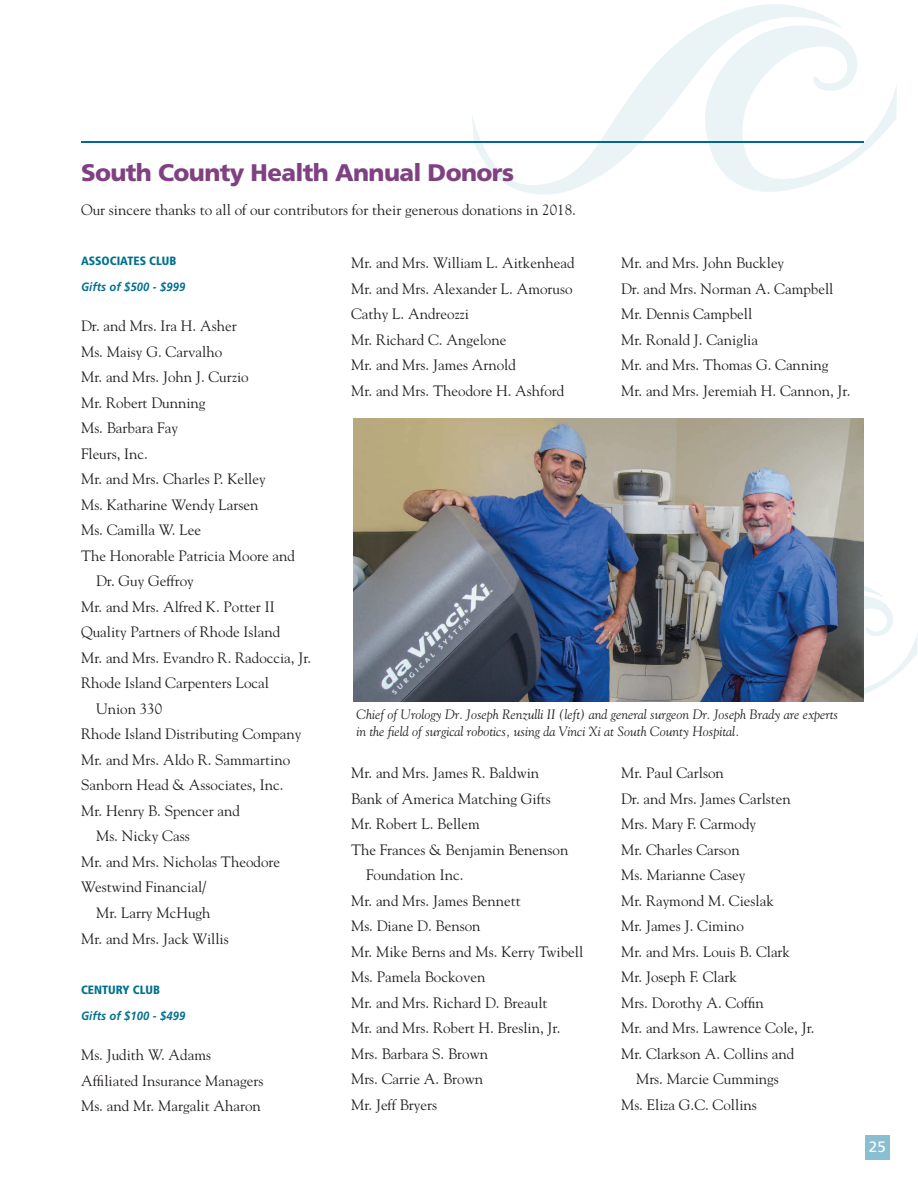
<style>
.page{position:relative;width:918px;height:1188px;background:#fff}
.page>*{position:absolute;margin:0;border:0;box-sizing:border-box;transform-origin:0 0}
.t1{font:900 24px "Frutiger";letter-spacing:-.025em;color:#804183}
.t2{font:15px/25.5px "Goudy";color:#231f20}
.t3{font:15px "Frutiger";color:#fff}
.t4{font:italic 13.5px/16.5px "Goudy";color:#231f20}
.t5{font:italic 700 12px "Frutiger";letter-spacing:.01em;color:#00718e;scale:.93 1}
.t6{font:900 condensed 12px "Frutiger";color:#00718e}
</style>
<div class="page">
<svg style="left:472px;top:4px;width:366px;height:191px"></svg>
<svg style="left:700px;top:25px;width:197px;height:167px"></svg>
<svg style="left:863px;top:582px;width:55px;height:119px"></svg>
<div style="left:865px;top:1135px;width:25px;height:24px;background:#8abfd2"></div>
<hr style="left:81px;top:142px;width:783px;height:1px;background:#01669a">
<img style="left:353px;top:418px;width:510px;height:284px">
<h1 class="t1" style="left:81px;top:158px;width:435px">South County Health Annual Donors</h1>
<p class="t2" style="left:81px;top:197px;width:496px">Our sincere thanks to all of our contributors for their generous donations in 2018.</p>
<p class="t6" style="left:81px;top:254px;width:97px">ASSOCIATES CLUB</p>
<p class="t5" style="left:81px;top:280px;width:114px">Gifts of $500 - $999</p>
<p class="t2" style="left:81px;top:313px;width:157px">Dr. and Mrs. Ira H. Asher</p>
<p class="t2" style="left:81px;top:339px;width:143px">Ms. Maisy G. Carvalho</p>
<p class="t2" style="left:81px;top:364px;width:169px">Mr. and Mrs. John J. Curzio</p>
<p class="t2" style="left:81px;top:390px;width:126px">Mr. Robert Dunning</p>
<p class="t2" style="left:81px;top:415px;width:99px">Ms. Barbara Fay</p>
<p class="t2" style="left:81px;top:441px;width:69px">Fleurs, Inc.</p>
<p class="t2" style="left:81px;top:466px;width:186px">Mr. and Mrs. Charles P. Kelley</p>
<p class="t2" style="left:81px;top:492px;width:179px">Ms. Katharine Wendy Larsen</p>
<p class="t2" style="left:81px;top:517px;width:122px">Ms. Camilla W. Lee</p>
<p class="t2" style="left:81px;top:543px;width:216px">The Honorable Patricia Moore and</p>
<p class="t2" style="left:96px;top:568px;width:99px">Dr. Guy Geffroy</p>
<p class="t2" style="left:81px;top:594px;width:195px">Mr. and Mrs. Alfred K. Potter II</p>
<p class="t2" style="left:81px;top:619px;width:201px">Quality Partners of Rhode Island</p>
<p class="t2" style="left:81px;top:645px;width:232px">Mr. and Mrs. Evandro R. Radoccia, Jr.</p>
<p class="t2" style="left:81px;top:670px;width:190px">Rhode Island Carpenters Local</p>
<p class="t2" style="left:96px;top:696px;width:68px">Union 330</p>
<p class="t2" style="left:81px;top:721px;width:222px">Rhode Island Distributing Company</p>
<p class="t2" style="left:81px;top:747px;width:211px">Mr. and Mrs. Aldo R. Sammartino</p>
<p class="t2" style="left:81px;top:772px;width:204px">Sanborn Head &amp; Associates, Inc.</p>
<p class="t2" style="left:81px;top:798px;width:161px">Mr. Henry B. Spencer and</p>
<p class="t2" style="left:96px;top:823px;width:95px">Ms. Nicky Cass</p>
<p class="t2" style="left:81px;top:849px;width:201px">Mr. and Mrs. Nicholas Theodore</p>
<p class="t2" style="left:81px;top:874px;width:127px">Westwind Financial/</p>
<p class="t2" style="left:96px;top:900px;width:116px">Mr. Larry McHugh</p>
<p class="t2" style="left:81px;top:925px;width:149px">Mr. and Mrs. Jack Willis</p>
<p class="t6" style="left:81px;top:983px;width:80px">CENTURY CLUB</p>
<p class="t5" style="left:81px;top:1009px;width:114px">Gifts of $100 - $499</p>
<p class="t2" style="left:81px;top:1042px;width:184px">Ms. Judith W. Adams<br>Affiliated Insurance Managers<br>Ms. and Mr. Margalit Aharon</p>
<p class="t2" style="left:351px;top:250px;width:225px">Mr. and Mrs. William L. Aitkenhead<br>Mr. and Mrs. Alexander L. Amoruso<br>Cathy L. Andreozzi<br>Mr. Richard C. Angelone<br>Mr. and Mrs. James Arnold<br>Mr. and Mrs. Theodore H. Ashford</p>
<p class="t2" style="left:621px;top:250px;width:231px">Mr. and Mrs. John Buckley<br>Dr. and Mrs. Norman A. Campbell<br>Mr. Dennis Campbell<br>Mr. Ronald J. Caniglia<br>Mr. and Mrs. Thomas G. Canning<br>Mr. and Mrs. Jeremiah H. Cannon, Jr.</p>
<p class="t4" style="left:356px;top:706px;width:483px">Chief of Urology Dr. Joseph Renzulli II (left) and general surgeon Dr. Joseph Brady are experts in the field of surgical robotics, using da Vinci Xi at South County Hospital.</p>
<p class="t2" style="left:351px;top:760px;width:190px">Mr. and Mrs. James R. Baldwin</p>
<p class="t2" style="left:351px;top:785px;width:201px">Bank of America Matching Gifts</p>
<p class="t2" style="left:351px;top:811px;width:130px">Mr. Robert L. Bellem</p>
<p class="t2" style="left:351px;top:836px;width:219px">The Frances &amp; Benjamin Benenson</p>
<p class="t2" style="left:366px;top:862px;width:99px">Foundation Inc.</p>
<p class="t2" style="left:351px;top:887px;width:171px">Mr. and Mrs. James Bennett</p>
<p class="t2" style="left:351px;top:913px;width:131px">Ms. Diane D. Benson</p>
<p class="t2" style="left:351px;top:938px;width:234px">Mr. Mike Berns and Ms. Kerry Twibell</p>
<p class="t2" style="left:351px;top:964px;width:136px">Ms. Pamela Bockoven</p>
<p class="t2" style="left:351px;top:989px;width:198px">Mr. and Mrs. Richard D. Breault</p>
<p class="t2" style="left:351px;top:1015px;width:211px">Mr. and Mrs. Robert H. Breslin, Jr.</p>
<p class="t2" style="left:351px;top:1040px;width:139px">Mrs. Barbara S. Brown</p>
<p class="t2" style="left:351px;top:1066px;width:134px">Mrs. Carrie A. Brown</p>
<p class="t2" style="left:351px;top:1091px;width:88px">Mr. Jeff Bryers</p>
<p class="t2" style="left:621px;top:760px;width:104px">Mr. Paul Carlson</p>
<p class="t2" style="left:621px;top:785px;width:171px">Dr. and Mrs. James Carlsten</p>
<p class="t2" style="left:621px;top:811px;width:137px">Mrs. Mary F. Carmody</p>
<p class="t2" style="left:621px;top:836px;width:120px">Mr. Charles Carson</p>
<p class="t2" style="left:621px;top:862px;width:126px">Ms. Marianne Casey</p>
<p class="t2" style="left:621px;top:887px;width:154px">Mr. Raymond M. Cieslak</p>
<p class="t2" style="left:621px;top:913px;width:124px">Mr. James J. Cimino</p>
<p class="t2" style="left:621px;top:938px;width:171px">Mr. and Mrs. Louis B. Clark</p>
<p class="t2" style="left:621px;top:964px;width:117px">Mr. Joseph F. Clark</p>
<p class="t2" style="left:621px;top:989px;width:144px">Mrs. Dorothy A. Coffin</p>
<p class="t2" style="left:621px;top:1015px;width:195px">Mr. and Mrs. Lawrence Cole, Jr.</p>
<p class="t2" style="left:621px;top:1040px;width:175px">Mr. Clarkson A. Collins and</p>
<p class="t2" style="left:636px;top:1066px;width:144px">Mrs. Marcie Cummings</p>
<p class="t2" style="left:621px;top:1091px;width:137px">Ms. Eliza G.C. Collins</p>
<p class="t3" style="left:869px;top:1138px;width:18px">25</p>
</div>
